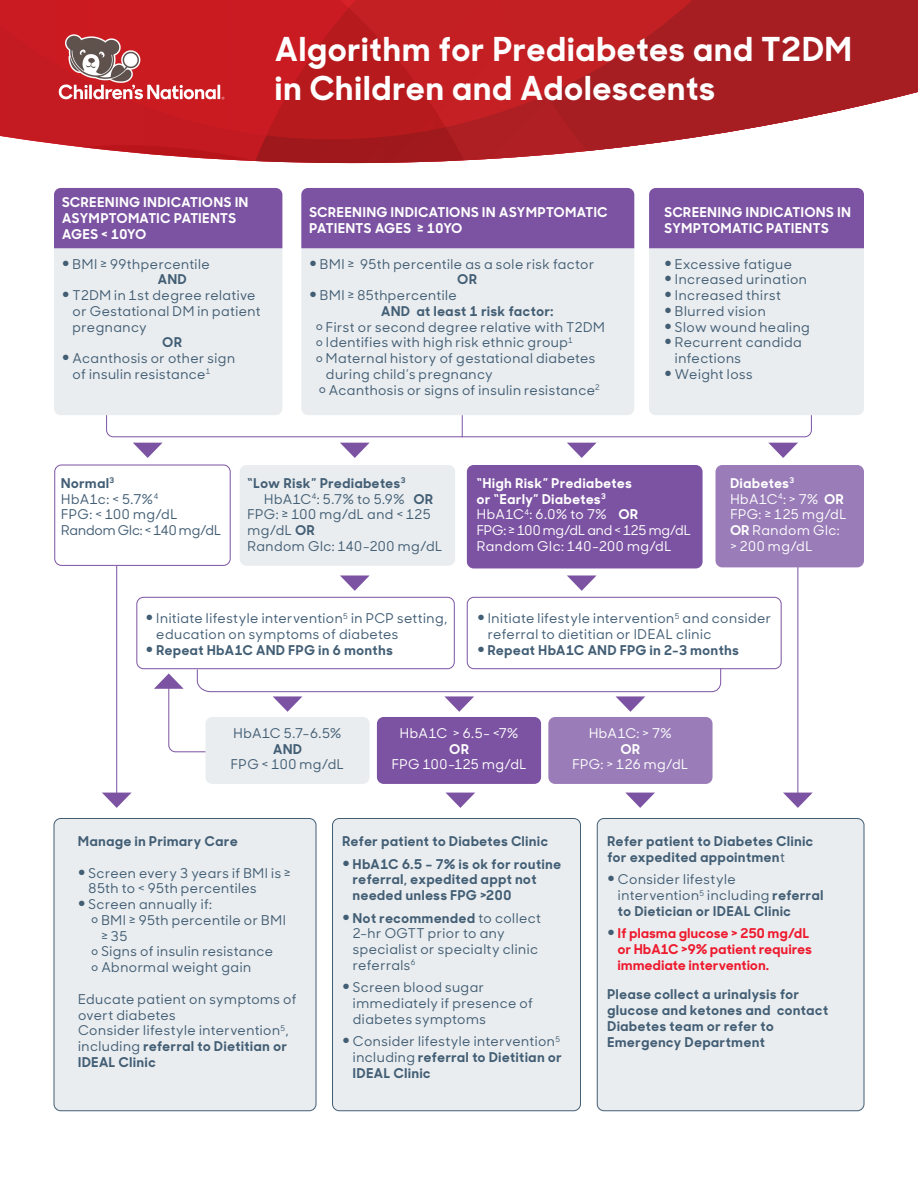
<style>
.page{position:relative;width:918px;height:1188px;background:#fff}
.page>*{position:absolute;margin:0;border:0;box-sizing:border-box;transform-origin:0 0}
.t1{font:700 33px/39.6px "Sharp Sans Display No 1";letter-spacing:.045em;color:#fff}
.t2{font:500 13.5px/15.8px "Sharp Sans Display No 1";letter-spacing:.035em;color:#425e75}
.t3{font:700 13.5px/15.8px "Sharp Sans Display No 1";letter-spacing:.055em;color:#425e75}
.t4{font:500 13.5px/15.8px "Sharp Sans Display No 1";letter-spacing:.03em;color:#fff}
.t5{font:700 13.5px/15.8px "Sharp Sans Display No 1";letter-spacing:.055em;color:#fff}
.t6{font:700 13.5px/15.8px "Sharp Sans Display No 1";letter-spacing:.035em;color:#ee1a2e}
.t7{font:500 13.5px/15.8px "Sharp Sans Display No 1";letter-spacing:.005em;color:#425e75}
.s1{font-weight:700}
.s2{font-weight:500}
</style>
<div class="page">
<hr style="left:116px;top:553px;width:1px;height:242px;background:#7c53a2">
<svg style="left:522px;top:0;width:396px;height:145px;fill:#a71e22"></svg>
<svg style="left:522px;top:0;width:347px;height:139px;background:#b22c2f"></svg>
<svg style="left:0;top:0;width:522px;height:145px;background:#c01d21"></svg>
<svg style="left:64px;top:145px;width:575px;height:18px"></svg>
<hr style="left:797px;top:553px;width:1px;height:242px;background:#7c53a2">
<svg style="left:106px;top:415px;width:706px;height:23px"></svg>
<svg style="left:462px;top:415px;width:1px;height:22px"></svg>
<div style="left:301px;top:248px;width:333px;height:167px;background:#eaedef"></div>
<svg style="left:54px;top:188px;width:228px;height:227px;background:#ccc4da"></svg>
<svg style="left:649px;top:188px;width:215px;height:227px;background:#ccc4da"></svg>
<div style="left:301px;top:188px;width:333px;height:60px;background:#7c53a2"></div>
<div style="left:55px;top:465px;width:175px;height:100px;background:#fff;border-radius:7px"></div>
<div style="left:54px;top:465px;width:177px;height:101px;border:1px solid #7c53a2;border-radius:7px"></div>
<div style="left:467px;top:465px;width:236px;height:103px;background:#7c53a2;border-radius:7px"></div>
<div style="left:240px;top:465px;width:215px;height:101px;background:#eaedef;border-radius:7px"></div>
<div style="left:716px;top:465px;width:148px;height:102px;background:#997cb8;border-radius:7px"></div>
<svg style="left:133px;top:443px;width:29px;height:15px"></svg>
<svg style="left:102px;top:793px;width:29px;height:15px"></svg>
<svg style="left:783px;top:793px;width:29px;height:15px"></svg>
<svg style="left:340px;top:443px;width:29px;height:15px"></svg>
<svg style="left:340px;top:575px;width:30px;height:16px"></svg>
<svg style="left:567px;top:443px;width:29px;height:15px"></svg>
<svg style="left:446px;top:793px;width:29px;height:15px"></svg>
<svg style="left:626px;top:793px;width:29px;height:15px"></svg>
<svg style="left:567px;top:575px;width:30px;height:16px"></svg>
<svg style="left:768px;top:443px;width:30px;height:15px"></svg>
<div style="left:136px;top:597px;width:319px;height:72px;border:1px solid #7c53a2;border-radius:7px"></div>
<div style="left:467px;top:597px;width:315px;height:72px;border:1px solid #7c53a2;border-radius:7px"></div>
<div style="left:205px;top:717px;width:165px;height:67px;background:#eaedef;border-radius:7px"></div>
<div style="left:377px;top:717px;width:164px;height:67px;background:#7c53a2;border-radius:7px"></div>
<div style="left:548px;top:717px;width:165px;height:67px;background:#997cb8;border-radius:7px"></div>
<svg style="left:154px;top:668px;width:567px;height:85px"></svg>
<div style="left:54px;top:818px;width:262px;height:293px;background:#eaedef;border-radius:7px"></div>
<div style="left:54px;top:818px;width:262px;height:293px;border:1px solid #425e75;border-radius:7px"></div>
<div style="left:333px;top:818px;width:247px;height:293px;background:#eaedef;border-radius:7px"></div>
<div style="left:332px;top:818px;width:249px;height:293px;border:1px solid #425e75;border-radius:7px"></div>
<div style="left:597px;top:818px;width:267px;height:293px;background:#eaedef;border-radius:7px"></div>
<div style="left:597px;top:818px;width:267px;height:293px;border:1px solid #425e75;border-radius:7px"></div>
<img style="left:37px;top:13px;width:205px;height:108px">
<h1 class="t1" style="left:275px;top:26px;width:578px">Algorithm for Prediabetes and T2DM in Children and Adolescents</h1>
<p class="t5" style="left:62px;top:193px;width:188px">SCREENING INDICATIONS IN<br>ASYMPTOMATIC PATIENTS<br>AGES &lt; 10YO</p>
<p class="t5" style="left:664px;top:203px;width:188px">SCREENING INDICATIONS IN<br>SYMPTOMATIC PATIENTS</p>
<p class="t5" style="left:309px;top:203px;width:300px">SCREENING INDICATIONS IN ASYMPTOMATIC<br>PATIENTS AGES ≥ 10YO</p>
<p class="t2" style="left:62px;top:255px;width:149px"><sup>⚫</sup> BMI ≥ 99thpercentile</p>
<p class="t3" style="left:158px;top:270px;width:30px">AND</p>
<p class="t2" style="left:62px;top:287px;width:195px"><sup>⚫</sup> T2DM in 1st degree relative</p>
<p class="t2" style="left:73px;top:303px;width:190px">or Gestational DM in patient</p>
<p class="t2" style="left:73px;top:318px;width:76px">pregnancy</p>
<p class="t3" style="left:163px;top:333px;width:21px">OR</p>
<p class="t2" style="left:62px;top:350px;width:175px"><sup>⚫</sup> Acanthosis or other sign</p>
<p class="t2" style="left:73px;top:366px;width:139px">of insulin resistance<sup>1</sup></p>
<p class="t2" style="left:309px;top:255px;width:286px"><sup>⚫</sup> BMI ≥ 95th percentile as a sole risk factor</p>
<p class="t3" style="left:458px;top:270px;width:21px">OR</p>
<p class="t2" style="left:309px;top:287px;width:149px"><sup>⚫</sup> BMI ≥ 85thpercentile</p>
<p class="t3" style="left:381px;top:302px;width:174px">AND at least 1 risk factor:</p>
<p class="t2" style="left:316px;top:318px;width:290px">₀ First or second degree relative with T2DM</p>
<p class="t2" style="left:316px;top:334px;width:258px">₀ Identifies with high risk ethnic group<sup>1</sup></p>
<p class="t2" style="left:316px;top:350px;width:281px">₀ Maternal history of gestational diabetes</p>
<p class="t2" style="left:326px;top:366px;width:168px">during child’s pregnancy</p>
<p class="t2" style="left:319px;top:381px;width:282px">₀ Acanthosis or signs of insulin resistance<sup>2</sup></p>
<p class="t2" style="left:664px;top:255px;width:129px"><sup>⚫</sup> Excessive fatigue</p>
<p class="t2" style="left:664px;top:271px;width:144px"><sup>⚫</sup> Increased urination</p>
<p class="t2" style="left:664px;top:287px;width:118px"><sup>⚫</sup> Increased thirst</p>
<p class="t2" style="left:664px;top:303px;width:103px"><sup>⚫</sup> Blurred vision</p>
<p class="t2" style="left:664px;top:318px;width:147px"><sup>⚫</sup> Slow wound healing</p>
<p class="t2" style="left:664px;top:334px;width:139px"><sup>⚫</sup> Recurrent candida</p>
<p class="t2" style="left:675px;top:350px;width:68px">infections</p>
<p class="t2" style="left:664px;top:366px;width:90px"><sup>⚫</sup> Weight loss</p>
<p class="t7" style="left:61px;top:475px;width:162px"><span class="s1">Normal</span><sup>3<br></sup>HbA1c: &lt; 5.7%<sup>4<br></sup>FPG: &lt; 100 mg/dL<br>Random Glc: &lt; 140 mg/dL</p>
<p class="t3" style="left:248px;top:474px;width:159px">“Low Risk” Prediabetes<sup>3</sup></p>
<p class="t2" style="left:264px;top:490px;width:171px">HbA1C<sup>4</sup>: 5.7% to 5.9% <span class="s1">OR</span></p>
<p class="t2" style="left:248px;top:506px;width:185px">FPG: ≥ 100 mg/dL and &lt; 125</p>
<p class="t2" style="left:248px;top:522px;width:69px">mg/dL <span class="s1">OR</span></p>
<p class="t2" style="left:248px;top:538px;width:196px">Random Glc: 140-200 mg/dL</p>
<p class="t2" style="left:146px;top:610px;width:303px"><sup>⚫</sup> Initiate lifestyle intervention<sup>5</sup> in PCP setting,</p>
<p class="t2" style="left:156px;top:626px;width:244px">education on symptoms of diabetes</p>
<p class="t3" style="left:146px;top:641px;width:248px"><sup>⚫</sup> Repeat HbA1C AND FPG in 6 months</p>
<p class="t4" style="left:477px;top:475px;width:216px"><span class="s1">“High Risk” Prediabetes<br>or “Early” Diabetes</span><sup>3<br></sup>HbA1C<sup>4</sup>: 6.0% to 7% <span class="s1">OR<br></span>FPG: ≥ 100 mg/dL and &lt; 125 mg/dL<br>Random Glc: 140-200 mg/dL</p>
<p class="t4" style="left:730px;top:475px;width:118px"><span class="s1">Diabetes</span><sup>3<br></sup>HbA1C<sup>4</sup>: &gt; 7% <span class="s1">OR<br></span>FPG: ≥ 125 mg/dL<br><span class="s1">OR</span> Random Glc: &gt; 200 mg/dL</p>
<p class="t2" style="left:477px;top:610px;width:295px"><sup>⚫</sup> Initiate lifestyle intervention<sup>5</sup> and consider</p>
<p class="t2" style="left:488px;top:626px;width:225px">referral to dietitian or IDEAL clinic</p>
<p class="t3" style="left:477px;top:641px;width:263px"><sup>⚫</sup> Repeat HbA1C AND FPG in 2-3 months</p>
<p class="t2" style="left:234px;top:725px;width:109px">HbA1C 5.7-6.5%</p>
<p class="t3" style="left:273px;top:740px;width:30px">AND</p>
<p class="t2" style="left:231px;top:756px;width:115px">FPG &lt; 100 mg/dL</p>
<p class="t4" style="left:400px;top:725px;width:120px">HbA1C &gt; 6.5- &lt;7%</p>
<p class="t5" style="left:450px;top:740px;width:21px">OR</p>
<p class="t4" style="left:392px;top:756px;width:136px">FPG 100-125 mg/dL</p>
<p class="t4" style="left:589px;top:725px;width:84px">HbA1C: &gt; 7%</p>
<p class="t5" style="left:621px;top:740px;width:21px">OR</p>
<p class="t4" style="left:572px;top:756px;width:118px">FPG: &gt; 126 mg/dL</p>
<p class="t3" style="left:78px;top:832px;width:161px">Manage in Primary Care</p>
<p class="t2" style="left:78px;top:864px;width:214px"><sup>⚫</sup> Screen every 3 years if BMI is ≥</p>
<p class="t2" style="left:89px;top:880px;width:170px">85th to &lt; 95th percentiles</p>
<p class="t2" style="left:78px;top:896px;width:136px"><sup>⚫</sup> Screen annually if:</p>
<p class="t2" style="left:92px;top:912px;width:196px">₀ BMI ≥ 95th percentile or BMI</p>
<p class="t2" style="left:101px;top:927px;width:27px">≥ 35</p>
<p class="t2" style="left:92px;top:943px;width:183px">₀ Signs of insulin resistance</p>
<p class="t2" style="left:92px;top:959px;width:161px">₀ Abnormal weight gain</p>
<p class="t2" style="left:78px;top:990px;width:220px">Educate patient on symptoms of overt diabetes<br>Consider lifestyle intervention<sup>5</sup>, including <span class="s1">referral to Dietitian or<br>IDEAL Clinic</span></p>
<p class="t3" style="left:342px;top:829px;width:220px;line-height:22.5px">Refer patient to Diabetes Clinic<br><sup>⚫</sup> HbA1C 6.5 – 7% is ok for routine</p>
<p class="t3" style="left:353px;top:870px;width:185px">referral, expedited appt not needed unless FPG &gt;200</p>
<p class="t2" style="left:353px;top:909px;width:190px;text-indent:-10px"><sup>⚫</sup> <span class="s1">Not recommended</span> to collect<br>2-hr OGTT prior to any specialist or specialty clinic referrals<sup>6</sup></p>
<p class="t2" style="left:353px;top:979px;width:182px;text-indent:-10px"><sup>⚫</sup> Screen blood sugar immediately if presence of diabetes symptoms</p>
<p class="t2" style="left:353px;top:1033px;width:210px;text-indent:-10px"><sup>⚫</sup> Consider lifestyle intervention<sup>5 </sup>including <span class="s1">referral to Dietitian or<br>IDEAL Clinic</span></p>
<p class="t3" style="left:607px;top:832px;width:207px">Refer patient to Diabetes Clinic for expedited appointmen<span class="s2">t</span></p>
<p class="t2" style="left:618px;top:871px;width:207px;text-indent:-10px"><sup>⚫</sup> Consider lifestyle intervention<sup>5</sup> including <span class="s1">referral to Dietician or IDEAL Clinic</span></p>
<p class="t6" style="left:618px;top:924px;width:196px;text-indent:-10px"><sup>⚫</sup> If plasma glucose &gt; 250 mg/dL or HbA1C &gt;9% patient requires immediate intervention.</p>
<p class="t3" style="left:608px;top:985px;width:222px">Please collect a urinalysis for glucose and ketones and contact<br>Diabetes team or refer to<br>Emergency Department</p>
</div>
